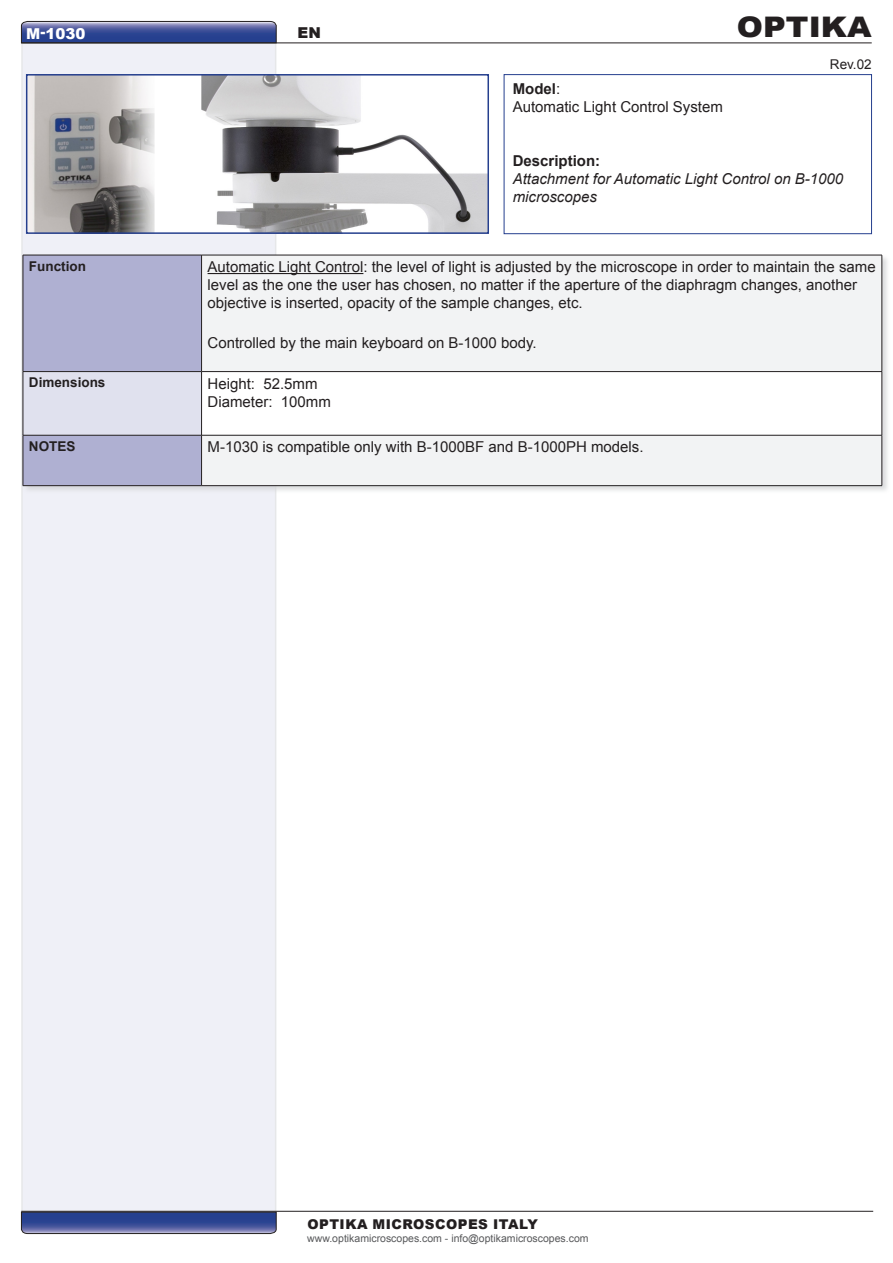
<style>
.page{position:relative;width:893px;height:1263px;background:#fff}
.page>*{position:absolute;margin:0;border:0;box-sizing:border-box;transform-origin:0 0}
.t1{font:900 28.35px "Arial";color:#231f20;scale:1.11 1}
.t2{font:15px/18px "Arial";color:#231f20}
.t3{font:italic 15px/18px "Arial";color:#231f20}
.t4{font:700 15px "Arial";color:#231f20}
.t5{font:900 15px "Arial";color:#fff}
.t6{font:900 15px "Arial";color:#231f20}
.t7{font:700 13.5px "Arial";color:#231f20}
.t8{font:900 13.5px "Arial";letter-spacing:.035em;color:#231f20}
.t9{font:13.5px "Arial";color:#231f20}
.t10{font:10.5px "Arial";color:#57585a}
.s1{font-weight:400}
</style>
<div class="page">
<div style="left:21px;top:42px;width:255px;height:1174px;background:#eff0f7;border:2px solid #e6e7e9"></div>
<svg style="left:21px;top:21px;width:256px;height:22px;background:#4b5996"></svg>
<hr style="left:21px;top:43px;width:851px;height:1px;background:#231f20">
<div style="left:22px;top:254px;width:869px;height:241px;background:#d1d2d4;opacity:.75"></div>
<div style="left:24px;top:256px;width:177px;height:229px;background:#afb0d2"></div>
<div style="left:202px;top:256px;width:680px;height:229px;background:#f2f3f4"></div>
<div style="left:23px;top:372px;width:179px;height:63px;background:#e0e1ee"></div>
<div style="left:202px;top:372px;width:680px;height:63px;background:#fff"></div>
<hr style="left:23px;top:255px;width:179px;height:1px;background:#231f20">
<hr style="left:23px;top:255px;width:1px;height:116px;background:#231f20">
<hr style="left:202px;top:255px;width:680px;height:1px;background:#231f20">
<hr style="left:201px;top:255px;width:1px;height:116px;background:#231f20">
<hr style="left:882px;top:255px;width:1px;height:116px;background:#231f20">
<hr style="left:23px;top:371px;width:179px;height:1px;background:#231f20">
<hr style="left:23px;top:372px;width:1px;height:63px;background:#231f20">
<hr style="left:202px;top:371px;width:680px;height:1px;background:#231f20">
<hr style="left:201px;top:372px;width:1px;height:63px;background:#231f20">
<hr style="left:882px;top:372px;width:1px;height:63px;background:#231f20">
<hr style="left:201px;top:435px;width:1px;height:50px;background:#231f20">
<hr style="left:23px;top:435px;width:179px;height:1px;background:#231f20">
<hr style="left:23px;top:435px;width:1px;height:50px;background:#231f20">
<hr style="left:202px;top:435px;width:680px;height:1px;background:#231f20">
<hr style="left:882px;top:435px;width:1px;height:50px;background:#231f20">
<hr style="left:23px;top:485px;width:179px;height:1px;background:#231f20">
<hr style="left:202px;top:485px;width:680px;height:1px;background:#231f20">
<hr style="left:208px;top:273px;width:155px;height:1px;background:#231f20">
<div style="left:504px;top:74px;width:368px;height:160px;border:1px solid #253f8e"></div>
<hr style="left:21px;top:1211px;width:852px;height:1px;background:#231f20">
<img style="left:29px;top:77px;width:457px;height:154px">
<div style="left:26px;top:74px;width:463px;height:160px;border:2px solid #253f8e"></div>
<svg style="left:21px;top:1212px;width:256px;height:22px;background:#435393"></svg>
<p class="t5" style="left:26px;top:22px;width:61px">M-1030</p>
<p class="t6" style="left:298px;top:21px;width:25px">EN</p>
<p class="t1" style="left:737px;top:7px;width:123px">OPTIKA</p>
<p class="t4" style="left:513px;top:78px;width:49px">Model<span class="s1">:</span></p>
<p class="t2" style="left:513px;top:98px;width:212px">Automatic Light Control System</p>
<p class="t9" style="left:830px;top:55px;width:43px">Rev.02</p>
<p class="t4" style="left:513px;top:150px;width:89px">Description:</p>
<p class="t3" style="left:513px;top:170px;width:332px">Attachment for Automatic Light Control on B-1000 microscopes</p>
<p class="t7" style="left:29px;top:257px;width:58px">Function</p>
<p class="t2" style="left:208px;top:258px;width:670px">Automatic Light Control: the level of light is adjusted by the microscope in order to maintain the same level as the one the user has chosen, no matter if the aperture of the diaphragm changes, another objective is inserted, opacity of the sample changes, etc.</p>
<p class="t2" style="left:208px;top:333px;width:331px">Controlled by the main keyboard on B-1000 body.</p>
<p class="t7" style="left:29px;top:373px;width:78px">Dimensions</p>
<p class="t2" style="left:208px;top:374px;width:112px">Height: 52.5mm</p>
<p class="t2" style="left:208px;top:392px;width:125px">Diameter: 100mm</p>
<p class="t7" style="left:29px;top:437px;width:48px">NOTES</p>
<p class="t2" style="left:208px;top:438px;width:438px">M-1030 is compatible only with B-1000BF and B-1000PH models.</p>
<p class="t8" style="left:307px;top:1214px;width:232px">OPTIKA MICROSCOPES ITALY</p>
<p class="t10" style="left:307px;top:1231px;width:283px">www.optikamicroscopes.com - info@optikamicroscopes.com</p>
</div>
